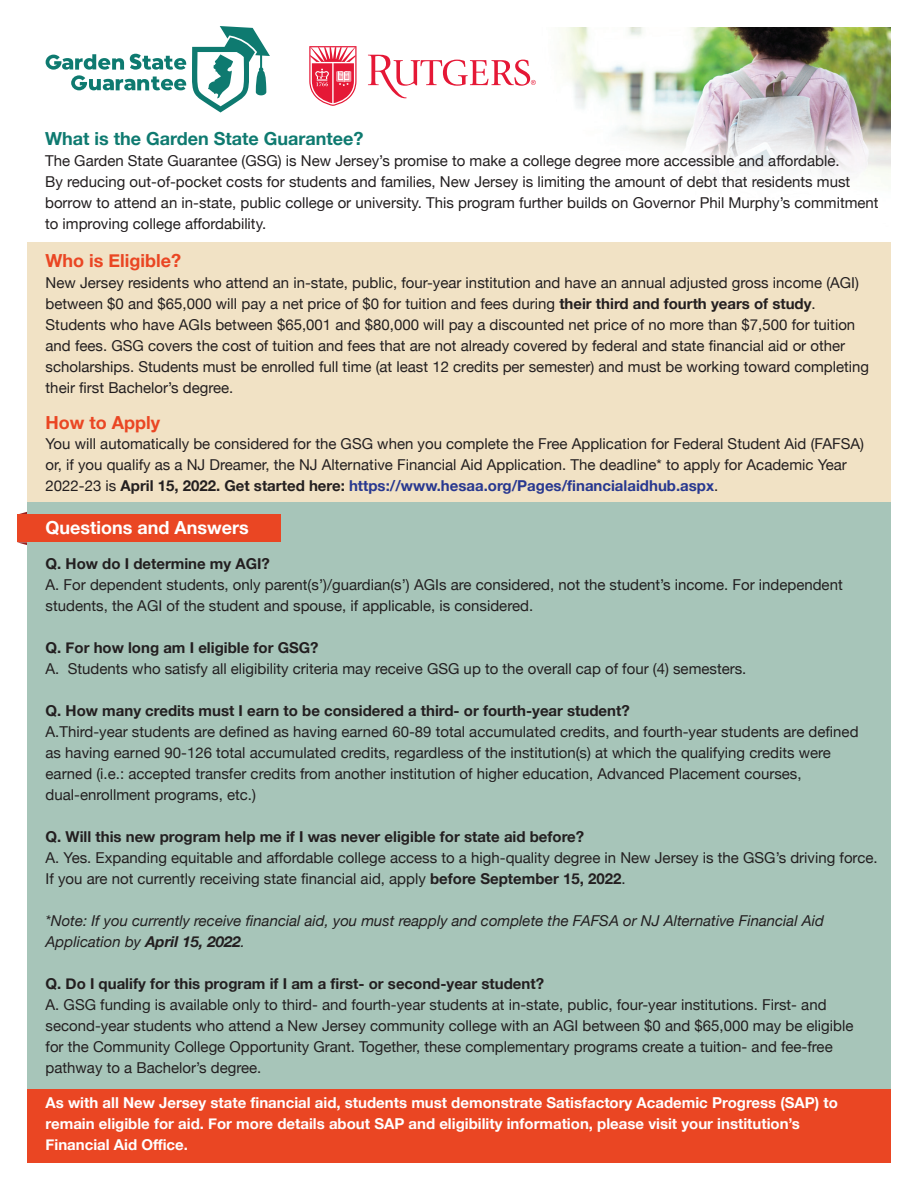
<style>
.page{position:relative;width:918px;height:1188px;background:#fff}
.page>*{position:absolute;margin:0;border:0;box-sizing:border-box;transform-origin:0 0}
.t1{font:700 18px "Helvetica Neue";color:#0e7a70}
.t2{font:700 18px "Helvetica Neue";color:#ea4623}
.t3{font:700 18px "Helvetica Neue";color:#fff}
.t4{font:15px/21px "Helvetica Neue";color:#231f20}
.t5{font:700 15px "Helvetica Neue";color:#231f20}
.t6{font:700 15px/21px "Helvetica Neue";color:#fff}
.t7{font:italic 15px/21px "Helvetica Neue";color:#231f20}
.s1{font-weight:700}
.s2{font-weight:700;color:#283890}
</style>
<div class="page">
<img style="left:561px;top:27px;width:330px;height:153px">
<div style="left:27px;top:1089px;width:864px;height:74px;background:#ea4623"></div>
<div style="left:27px;top:242px;width:864px;height:325px;background:#f1e2c5"></div>
<div style="left:27px;top:503px;width:864px;height:586px;background:#a7c5b9"></div>
<svg style="left:17px;top:512px;width:10px;height:3px"></svg>
<svg style="left:17px;top:542px;width:10px;height:3px"></svg>
<div style="left:17px;top:515px;width:263px;height:27px;background:#ea4623"></div>
<svg style="left:46px;top:26px;width:224px;height:86px"></svg>
<svg style="left:309px;top:46px;width:48px;height:60px"></svg>
<svg style="left:368px;top:54px;width:168px;height:45px"></svg>
<p class="t1" style="left:45px;top:125px;width:320px">What is the Garden State Guarantee?</p>
<p class="t4" style="left:45px;top:151px;width:835px">The Garden State Guarantee (GSG) is New Jersey’s promise to make a college degree more accessible and affordable.<br>By reducing out-of-pocket costs for students and families, New Jersey is limiting the amount of debt that residents must borrow to attend an in-state, public college or university. This program further builds on Governor Phil Murphy’s commitment to improving college affordability.</p>
<p class="t2" style="left:46px;top:246px;width:137px">Who is Eligible?</p>
<p class="t4" style="left:46px;top:273px;width:825px">New Jersey residents who attend an in-state, public, four-year institution and have an annual adjusted gross income (AGI) between $0 and $65,000 will pay a net price of $0 for tuition and fees during <span class="s1">their third and fourth years of study</span>.<br>Students who have AGIs between $65,001 and $80,000 will pay a discounted net price of no more than $7,500 for tuition and fees. GSG covers the cost of tuition and fees that are not already covered by federal and state financial aid or other scholarships. Students must be enrolled full time (at least 12 credits per semester) and must be working toward completing their first Bachelor’s degree.</p>
<p class="t2" style="left:46px;top:408px;width:116px">How to Apply</p>
<p class="t4" style="left:46px;top:435px;width:820px">You will automatically be considered for the GSG when you complete the Free Application for Federal Student Aid (FAFSA) or, if you qualify as a NJ Dreamer, the NJ Alternative Financial Aid Application. The deadline* to apply for Academic Year<br>2022-23 is <span class="s1">April 15, 2022. Get started here:</span> <span class="s2">https://www.hesaa.org/Pages/financialaidhub.aspx</span>.</p>
<p class="t3" style="left:46px;top:513px;width:205px">Questions and Answers</p>
<p class="t5" style="left:46px;top:552px;width:226px">Q. How do I determine my AGI?</p>
<p class="t4" style="left:46px;top:575px;width:799px">A. For dependent students, only parent(s’)/guardian(s’) AGIs are considered, not the student’s income. For independent students, the AGI of the student and spouse, if applicable, is considered.</p>
<p class="t5" style="left:46px;top:636px;width:274px">Q. For how long am I eligible for GSG?</p>
<p class="t4" style="left:46px;top:659px;width:702px">A. Students who satisfy all eligibility criteria may receive GSG up to the overall cap of four (4) semesters.</p>
<p class="t5" style="left:46px;top:699px;width:586px">Q. How many credits must I earn to be considered a third- or fourth-year student?</p>
<p class="t4" style="left:46px;top:722px;width:814px">A.Third-year students are defined as having earned 60-89 total accumulated credits, and fourth-year students are defined as having earned 90-126 total accumulated credits, regardless of the institution(s) at which the qualifying credits were earned (i.e.: accepted transfer credits from another institution of higher education, Advanced Placement courses, dual-enrollment programs, etc.)</p>
<p class="t5" style="left:46px;top:825px;width:540px">Q. Will this new program help me if I was never eligible for state aid before?</p>
<p class="t4" style="left:46px;top:848px;width:834px">A. Yes. Expanding equitable and affordable college access to a high-quality degree in New Jersey is the GSG’s driving force.<br>If you are not currently receiving state financial aid, apply <span class="s1">before September 15, 2022</span>.</p>
<p class="t7" style="left:46px;top:911px;width:780px">*Note: If you currently receive financial aid, you must reapply and complete the FAFSA or NJ Alternative Financial Aid<br>Application by <span class="s1">April 15, 2022</span>.</p>
<p class="t5" style="left:46px;top:972px;width:500px">Q. Do I qualify for this program if I am a first- or second-year student?</p>
<p class="t4" style="left:46px;top:995px;width:809px">A. GSG funding is available only to third- and fourth-year students at in-state, public, four-year institutions. First- and second-year students who attend a New Jersey community college with an AGI between $0 and $65,000 may be eligible for the Community College Opportunity Grant. Together, these complementary programs create a tuition- and fee-free pathway to a Bachelor’s degree.</p>
<p class="t6" style="left:46px;top:1092px;width:794px">As with all New Jersey state financial aid, students must demonstrate Satisfactory Academic Progress (SAP) to remain eligible for aid. For more details about SAP and eligibility information, please visit your institution’s<br>Financial Aid Office.</p>
</div>
